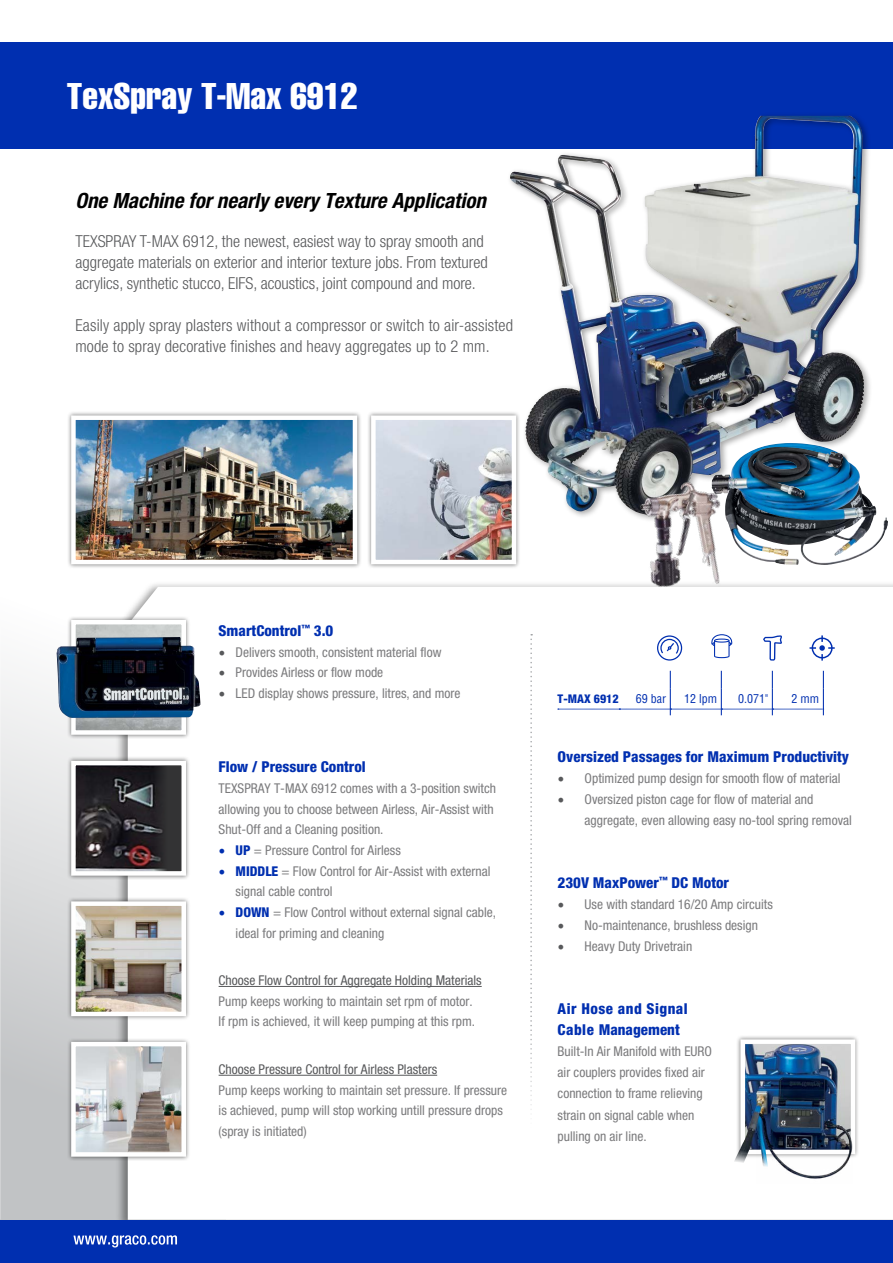
<style>
.page{position:relative;width:893px;height:1263px;background:#fff}
.page>*{position:absolute;margin:0;border:0;box-sizing:border-box;transform-origin:0 0}
.t1{font:36.45px "Helvetica LT Std Comp";color:#fff}
.t2{font:italic 700 condensed 21px "Helvetica Neue LT Std";color:#000}
.t3{font:300 condensed 16.5px/21px "Helvetica Neue LT Std";color:#58595b}
.t4{font:800 condensed 15px "Helvetica Neue LT Std";color:#002fb0}
.t5{font:800 condensed 15px/21px "Helvetica Neue LT Std";letter-spacing:.03em;color:#002fb0}
.t6{font:condensed 13.5px/20.7px "Helvetica Neue LT Std";color:#7b7b7d}
.t7{font:condensed 13.5px "Helvetica Neue LT Std";color:#58595b}
.t8{font:condensed 12px "Helvetica LT Std";color:#002fb0}
.t9{font:800 condensed 12px "Helvetica Neue LT Std";color:#002fb0}
.s1{font-family:"Minion Pro";font-stretch:normal;font-size:18px;color:#58595b}
.s2{font-family:"Minion Pro";font-stretch:normal;font-size:18px;color:#002fb0}
.s3{font-weight:800;color:#002fb0}
</style>
<div class="page">
<div style="left:0;top:557px;width:226px;height:663px;background:linear-gradient(to bottom,#fff,#b6b8ba)"></div>
<svg style="left:128px;top:587px;width:765px;height:633px"></svg>
<hr style="left:0;top:580px;width:1px;height:652px;background:#000;opacity:.4">
<div style="left:0;top:43px;width:893px;height:106px;background:#002fb0"></div>
<div style="left:0;top:1220px;width:893px;height:43px;background:#002fb0"></div>
<svg style="left:73px;top:1235px;width:104px;height:12px"></svg>
<div style="left:67px;top:897px;width:124px;height:123px;background:#000;opacity:.53"></div>
<img style="left:69px;top:899px;width:119px;height:119px">
<div style="left:67px;top:756px;width:124px;height:124px;background:#000;opacity:.53"></div>
<svg style="left:69px;top:758px;width:119px;height:120px;background:#595659"></svg>
<div style="left:67px;top:615px;width:124px;height:124px;background:#000;opacity:.53"></div>
<svg style="left:69px;top:618px;width:119px;height:119px"></svg>
<div style="left:67px;top:1037px;width:124px;height:124px;background:#000;opacity:.53"></div>
<svg style="left:69px;top:1039px;width:119px;height:120px;background:#c5c4c4"></svg>
<img style="left:56px;top:637px;width:144px;height:81px">
<div style="left:506px;top:112px;width:366px;height:411px;background:#000;opacity:.35"></div>
<img style="left:514px;top:116px;width:247px;height:233px">
<img style="left:792px;top:443px;width:84px;height:78px">
<div style="left:747px;top:446px;width:102px;height:58px;background:#000;opacity:.75"></div>
<img style="left:792px;top:447px;width:51px;height:51px">
<img style="left:602px;top:426px;width:190px;height:212px">
<div style="left:736px;top:1035px;width:124px;height:123px;background:#efefef"></div>
<svg style="left:738px;top:1037px;width:119px;height:119px"></svg>
<img style="left:734px;top:1044px;width:117px;height:125px">
<img style="left:756px;top:1107px;width:97px;height:76px">
<div style="left:367px;top:411px;width:154px;height:158px;background:#000;opacity:.53"></div>
<img style="left:369px;top:413px;width:149px;height:153px">
<div style="left:67px;top:411px;width:295px;height:158px;background:#000;opacity:.53"></div>
<img style="left:69px;top:413px;width:290px;height:153px">
<hr style="left:219px;top:986px;width:263px;height:1px;background:#58595b">
<hr style="left:219px;top:1075px;width:218px;height:1px;background:#58595b">
<svg style="left:558px;top:671px;width:266px;height:44px"></svg>
<svg style="left:711px;top:634px;width:21px;height:24px"></svg>
<div style="left:657px;top:635px;width:28px;height:26px;background:#fff"></div>
<svg style="left:657px;top:635px;width:25px;height:26px"></svg>
<svg style="left:763px;top:635px;width:19px;height:26px"></svg>
<svg style="left:809px;top:635px;width:26px;height:26px"></svg>
<svg style="left:530px;top:634px;width:2px;height:515px"></svg>
<h1 class="t1" style="left:67px;top:73px;width:292px">TexSpray T-Max 6912</h1>
<h2 class="t2" style="left:75px;top:187px;width:412px">One Machine for nearly every Texture Application</h2>
<p class="t3" style="left:75px;top:230px;width:414px">TEXSPRAY T-MAX 6912, the newest, easiest way to spray smooth and aggregate materials on exterior and interior texture jobs. From textured acrylics, synthetic stucco, EIFS, acoustics, joint compound and more.</p>
<p class="t3" style="left:75px;top:314px;width:439px">Easily apply spray plasters without a compressor or switch to air-assisted mode to spray decorative finishes and heavy aggregates up to 2 mm.</p>
<p class="t4" style="left:219px;top:621px;width:116px">SmartControl<sup>™</sup> 3.0</p>
<p class="t6" style="left:219px;top:641px;width:224px"><span class="s1">•</span> Delivers smooth, consistent material flow</p>
<p class="t6" style="left:219px;top:662px;width:166px"><span class="s1">•</span> Provides Airless or flow mode</p>
<p class="t6" style="left:219px;top:683px;width:243px"><span class="s1">•</span> LED display shows pressure, litres, and more</p>
<p class="t4" style="left:219px;top:757px;width:149px">Flow / Pressure Control</p>
<p class="t6" style="left:219px;top:778px;width:279px">TEXSPRAY T-MAX 6912 comes with a 3-position switch allowing you to choose between Airless, Air-Assist with<br>Shut-Off and a Cleaning position.</p>
<p class="t6" style="left:219px;top:840px;width:184px"><span class="s2">•</span> <span class="s3">UP</span> = Pressure Control for Airless</p>
<p class="t6" style="left:236px;top:860px;width:256px;text-indent:-17px"><span class="s2">•</span> <span class="s3">MIDDLE</span> = Flow Control for Air-Assist with external signal cable control</p>
<p class="t6" style="left:236px;top:902px;width:262px;text-indent:-17px"><span class="s2">•</span> <span class="s3">DOWN</span> = Flow Control without external signal cable, ideal for priming and cleaning</p>
<p class="t7" style="left:219px;top:972px;width:265px">Choose Flow Control for Aggregate Holding Materials</p>
<p class="t6" style="left:219px;top:990px;width:258px">Pump keeps working to maintain set rpm of motor.<br>If rpm is achieved, it will keep pumping at this rpm.</p>
<p class="t7" style="left:219px;top:1061px;width:220px">Choose Pressure Control for Airless Plasters</p>
<p class="t6" style="left:219px;top:1079px;width:290px">Pump keeps working to maintain set pressure. If pressure is achieved, pump will stop working untill pressure drops (spray is initiated)</p>
<p class="t9" style="left:558px;top:691px;width:63px">T-MAX 6912</p>
<p class="t8" style="left:636px;top:691px;width:32px">69 bar</p>
<p class="t8" style="left:684px;top:691px;width:34px">12 lpm</p>
<p class="t8" style="left:738px;top:691px;width:31px">0.071"</p>
<p class="t8" style="left:791px;top:691px;width:29px">2 mm</p>
<p class="t4" style="left:558px;top:748px;width:293px">Oversized Passages for Maximum Productivity</p>
<p class="t6" style="left:558px;top:768px;width:284px"><span class="s1">•</span> Optimized pump design for smooth flow of material</p>
<p class="t6" style="left:585px;top:789px;width:269px;text-indent:-27px"><span class="s1">•</span> Oversized piston cage for flow of material and aggregate, even allowing easy no-tool spring removal</p>
<p class="t4" style="left:558px;top:874px;width:173px">230V MaxPower<sup>™</sup> DC Motor</p>
<p class="t6" style="left:558px;top:894px;width:217px"><span class="s1">•</span> Use with standard 16/20 Amp circuits</p>
<p class="t6" style="left:558px;top:915px;width:202px"><span class="s1">•</span> No-maintenance, brushless design</p>
<p class="t6" style="left:558px;top:936px;width:136px"><span class="s1">•</span> Heavy Duty Drivetrain</p>
<p class="t5" style="left:558px;top:998px;width:132px">Air Hose and Signal<br>Cable Management</p>
<p class="t6" style="left:558px;top:1041px;width:156px">Built-In Air Manifold with EURO air couplers provides fixed air connection to frame relieving strain on signal cable when pulling on air line.</p>
</div>
